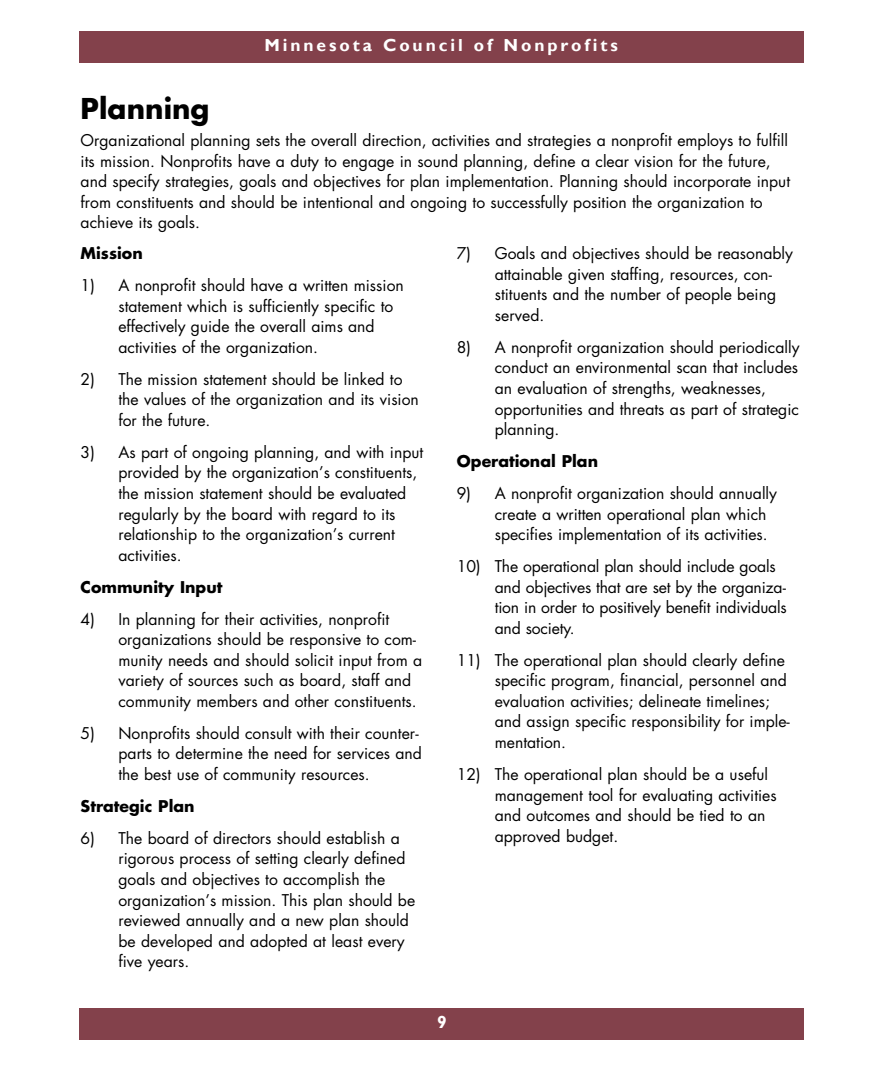
<style>
.page{position:relative;width:882px;height:1071px;background:#fff}
.page>*{position:absolute;margin:0;border:0;box-sizing:border-box;transform-origin:0 0}
.t1{font:700 28px "Futura";color:#000}
.t2{font:700 17.5px "Gill Sans";letter-spacing:.165em;color:#fff}
.t3{font:15.75px/20.7px "Futura";color:#000}
.t4{font:700 15.75px "Futura";color:#000}
</style>
<div class="page">
<div style="left:79px;top:32px;width:724px;height:31px;background:#83414b"></div>
<div style="left:79px;top:1008px;width:724px;height:32px;background:#83414b"></div>
<p class="t2" style="left:264px;top:35px;width:355px">Minnesota Council of Nonprofits</p>
<h1 class="t1" style="left:81px;top:90px;width:130px">Planning</h1>
<p class="t3" style="left:81px;top:130px;width:711px">Organizational planning sets the overall direction, activities and strategies a nonprofit employs to fulfill its mission. Nonprofits have a duty to engage in sound planning, define a clear vision for the future, and specify strategies, goals and objectives for plan implementation. Planning should incorporate input from constituents and should be intentional and ongoing to successfully position the organization to achieve its goals.</p>
<p class="t4" style="left:81px;top:243px;width:64px">Mission</p>
<p class="t3" style="left:118px;top:275px;width:287px;text-indent:-38px">1) A nonprofit should have a written mission statement which is sufficiently specific to effectively guide the overall aims and activities of the organization.</p>
<p class="t3" style="left:118px;top:369px;width:302px;text-indent:-38px">2) The mission statement should be linked to the values of the organization and its vision for the future.</p>
<p class="t3" style="left:118px;top:442px;width:306px;text-indent:-38px">3) As part of ongoing planning, and with input provided by the organization’s constituents, the mission statement should be evaluated regularly by the board with regard to its relationship to the organization’s current activities.</p>
<p class="t4" style="left:81px;top:576px;width:143px">Community Input</p>
<p class="t3" style="left:118px;top:609px;width:305px;text-indent:-38px">4) In planning for their activities, nonprofit organizations should be responsive to com&shy;munity needs and should solicit input from a variety of sources such as board, staff and community members and other constituents.</p>
<p class="t3" style="left:118px;top:723px;width:305px;text-indent:-38px">5) Nonprofits should consult with their counter&shy;parts to determine the need for services and the best use of community resources.</p>
<p class="t4" style="left:81px;top:795px;width:116px">Strategic Plan</p>
<p class="t3" style="left:118px;top:828px;width:298px;text-indent:-38px">6) The board of directors should establish a rigorous process of setting clearly defined goals and objectives to accomplish the organization’s mission. This plan should be reviewed annually and a new plan should be developed and adopted at least every five years.</p>
<p class="t3" style="left:495px;top:243px;width:300px;text-indent:-38px">7) Goals and objectives should be reasonably attainable given staffing, resources, con&shy;stituents and the number of people being served.</p>
<p class="t3" style="left:495px;top:337px;width:306px;text-indent:-38px">8) A nonprofit organization should periodically conduct an environmental scan that includes an evaluation of strengths, weaknesses, opportunities and threats as part of strategic planning.</p>
<p class="t4" style="left:457px;top:451px;width:143px">Operational Plan</p>
<p class="t3" style="left:495px;top:483px;width:284px;text-indent:-38px">9) A nonprofit organization should annually create a written operational plan which specifies implementation of its activities.</p>
<p class="t3" style="left:495px;top:556px;width:294px;text-indent:-38px">10) The operational plan should include goals and objectives that are set by the organiza&shy;tion in order to positively benefit individuals and society.</p>
<p class="t3" style="left:495px;top:650px;width:297px;text-indent:-38px">11) The operational plan should clearly define specific program, financial, personnel and evaluation activities; delineate timelines; and assign specific responsibility for imple&shy;mentation.</p>
<p class="t3" style="left:495px;top:764px;width:284px;text-indent:-38px">12) The operational plan should be a useful management tool for evaluating activities and outcomes and should be tied to an approved budget.</p>
<p class="t2" style="left:437px;top:1012px;width:11px">9</p>
</div>
